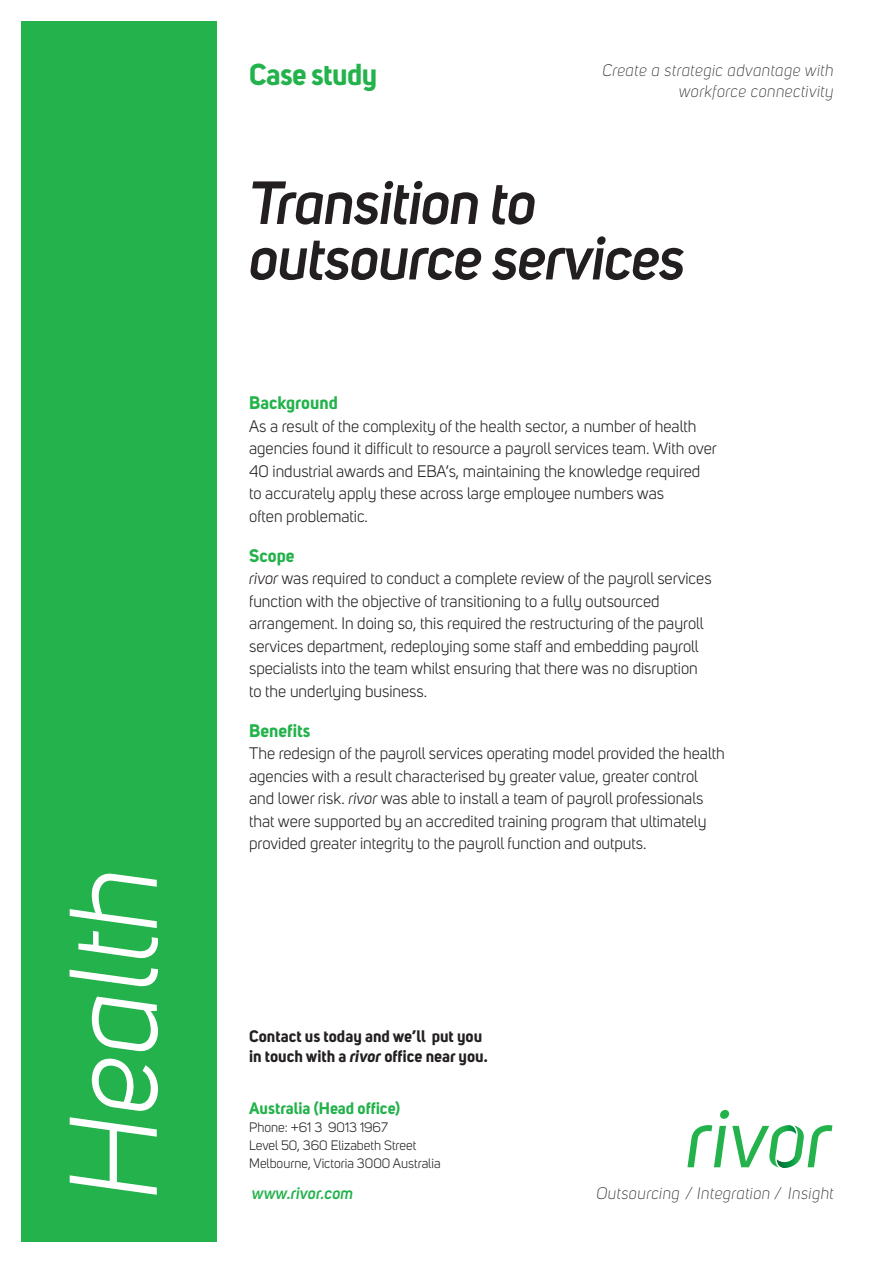
<style>
.page{position:relative;width:893px;height:1263px;background:#fff}
.page>*{position:absolute;margin:0;border:0;box-sizing:border-box;transform-origin:0 0}
.t1{font:italic 123px "Uni Sans";color:#fff}
.Headings{font:italic 600 60px "Uni Sans";letter-spacing:-.02em;color:#231f20}
.Green_subheadings{font:700 30px "Uni Sans";letter-spacing:-.02em;color:#23b24b}
.Green_subheadings-2{font:700 18px "Uni Sans";color:#23b24b}
.Body_copy{font:16.5px/22.5px "Uni Sans";color:#231f20}
.Green_subheadings-3{font:700 16.5px/19.5px "Uni Sans";color:#231f20}
.Green_subheadings-4{font:italic 300 16.5px/21px "Uni Sans";letter-spacing:.02em;color:#231f20;text-align:right}
.Body_copy-2{font:italic 300 16.5px "Uni Sans";letter-spacing:.02em;color:#231f20}
.Green_subheadings-5{font:700 16.5px "Uni Sans";color:#23b24b}
.Body_copy-3{font:italic 600 16.5px "Uni Sans";color:#23b24b}
.Body_copy-4{font:13.5px/18px "Uni Sans";color:#231f20}
.s1{font-style:italic}
</style>
<div class="page">
<div style="left:21px;top:21px;width:196px;height:1221px;background:#23b24b"></div>
<svg style="left:687px;top:1110px;width:145px;height:58px"></svg>
<p class="t1" style="left:43px;top:1199px;width:334px;rotate:-90deg">Health</p>
<p class="Green_subheadings" style="left:249px;top:56px;width:130px">Case study</p>
<p class="Green_subheadings-4" style="left:602px;top:60px;width:233px">Create a strategic advantage with workforce connectivity</p>
<p class="Headings" style="left:249px;top:167px;width:289px">Transition to</p>
<p class="Headings" style="left:249px;top:223px;width:438px">outsource services</p>
<p class="Green_subheadings-2" style="left:249px;top:392px;width:90px">Background</p>
<p class="Body_copy" style="left:249px;top:415px;width:469px">As a result of the complexity of the health sector, a number of health agencies found it difficult to resource a payroll services team. With over 40 industrial awards and EBA’s, maintaining the knowledge required to accurately apply these across large employee numbers was<br>often problematic.</p>
<p class="Green_subheadings-2" style="left:249px;top:544px;width:47px">Scope</p>
<p class="Body_copy" style="left:249px;top:567px;width:464px"><span class="s1">rivor</span> was required to conduct a complete review of the payroll services function with the objective of transitioning to a fully outsourced arrangement. In doing so, this required the restructuring of the payroll services department, redeploying some staff and embedding payroll specialists into the team whilst ensuring that there was no disruption to the underlying business.</p>
<p class="Green_subheadings-2" style="left:249px;top:719px;width:63px">Benefits</p>
<p class="Body_copy" style="left:249px;top:742px;width:477px">The redesign of the payroll services operating model provided the health agencies with a result characterised by greater value, greater control and lower risk. <span class="s1">rivor</span> was able to install a team of payroll professionals that were supported by an accredited training program that ultimately provided greater integrity to the payroll function and outputs.</p>
<p class="Green_subheadings-3" style="left:249px;top:1026px;width:240px">Contact us today and we’ll put you in touch with a <span class="s1">rivor</span> office near you.</p>
<p class="Green_subheadings-5" style="left:249px;top:1098px;width:153px">Australia (Head office)</p>
<p class="Body_copy-4" style="left:249px;top:1118px;width:193px">Phone: +61 3 9013 1967<br>Level 50, 360 Elizabeth Street<br>Melbourne, Victoria 3000 Australia</p>
<p class="Body_copy-3" style="left:252px;top:1184px;width:103px">www.rivor.com</p>
<p class="Body_copy-2" style="left:596px;top:1184px;width:239px">Outsourcing / Integration / Insight</p>
</div>
